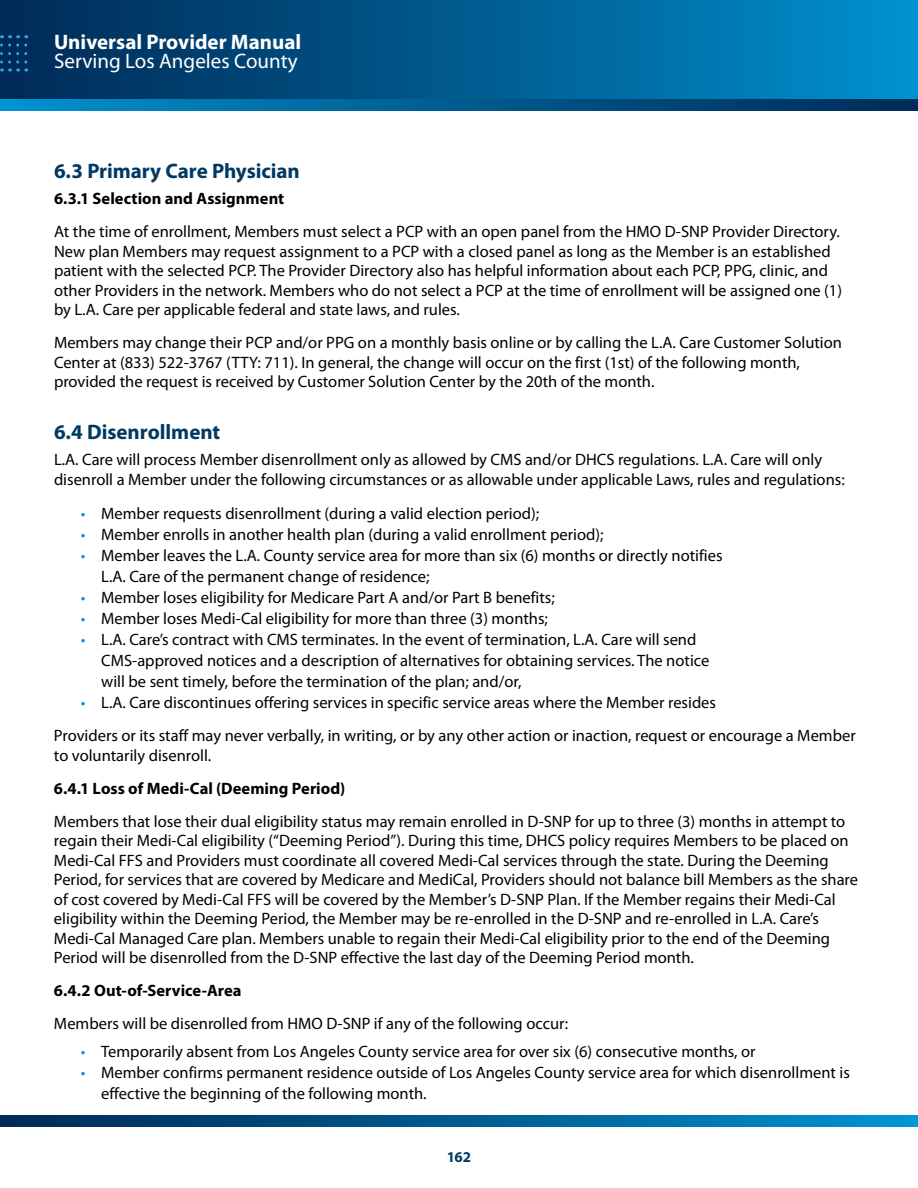
<style>
.page{position:relative;width:918px;height:1188px;background:#fff}
.page>*{position:absolute;margin:0;border:0;box-sizing:border-box;transform-origin:0 0}
.t1{font:700 21px "Myriad Pro";letter-spacing:-.005em;color:#003963}
.t2{font:700 21px "Myriad Pro";color:#fff}
.t3{font:21px "Myriad Pro";color:#fff}
.t4{font:16.5px/19.5px "Myriad Pro";color:#000}
.t5{font:700 15px "Myriad Pro";color:#003963}
.s1{font-weight:700}
.s2{color:#0097d7}
</style>
<div class="page">
<div style="left:0;top:0;width:918px;height:100px;background:linear-gradient(to right,#002954,#008fcc)"></div>
<svg style="left:0;top:1116px;width:918px;height:11px;background:#005c91"></svg>
<svg style="left:0;top:100px;width:918px;height:10px;background:#005c91"></svg>
<svg style="left:0;top:45px;width:27px;height:26px"></svg>
<p class="t2" style="left:54px;top:28px;width:249px">Universal Provider Manual</p>
<p class="t3" style="left:54px;top:48px;width:245px">Serving Los Angeles County</p>
<p class="t1" style="left:54px;top:157px;width:247px">6.3 Primary Care Physician</p>
<p class="t4" style="left:54px;top:182px;width:787px;line-height:33px"><span class="s1">6.3.1 Selection and Assignment<br></span>At the time of enrollment, Members must select a PCP with an open panel from the HMO D-SNP Provider Directory.</p>
<p class="t4" style="left:54px;top:241px;width:790px">New plan Members may request assignment to a PCP with a closed panel as long as the Member is an established patient with the selected PCP. The Provider Directory also has helpful information about each PCP, PPG, clinic, and other Providers in the network. Members who do not select a PCP at the time of enrollment will be assigned one (1) by L.A. Care per applicable federal and state laws, and rules.</p>
<p class="t4" style="left:54px;top:332px;width:790px">Members may change their PCP and/or PPG on a monthly basis online or by calling the L.A. Care Customer Solution<br>Center at (833) 522-3767 (TTY: 711). In general, the change will occur on the first (1st) of the following month, provided the request is received by Customer Solution Center by the 20th of the month.</p>
<p class="t1" style="left:54px;top:418px;width:168px">6.4 Disenrollment</p>
<p class="t4" style="left:54px;top:450px;width:792px">L.A. Care will process Member disenrollment only as allowed by CMS and/or DHCS regulations. L.A. Care will only disenroll a Member under the following circumstances or as allowable under applicable Laws, rules and regulations:</p>
<p class="t4" style="left:81px;top:504px;width:460px"><span class="s2">•</span> Member requests disenrollment (during a valid election period);</p>
<p class="t4" style="left:81px;top:525px;width:524px"><span class="s2">•</span> Member enrolls in another health plan (during a valid enrollment period);</p>
<p class="t4" style="left:101px;top:545px;width:623px;line-height:21px;text-indent:-20px"><span class="s2">•</span> Member leaves the L.A. County service area for more than six (6) months or directly notifies<br>L.A. Care of the permanent change of residence;</p>
<p class="t4" style="left:81px;top:588px;width:475px"><span class="s2">•</span> Member loses eligibility for Medicare Part A and/or Part B benefits;</p>
<p class="t4" style="left:81px;top:609px;width:469px"><span class="s2">•</span> Member loses Medi-Cal eligibility for more than three (3) months;</p>
<p class="t4" style="left:101px;top:629px;width:610px;line-height:21px;text-indent:-20px"><span class="s2">•</span> L.A. Care’s contract with CMS terminates. In the event of termination, L.A. Care will send<br>CMS-approved notices and a description of alternatives for obtaining services. The notice will be sent timely, before the termination of the plan; and/or,</p>
<p class="t4" style="left:54px;top:686px;width:803px;line-height:33px;text-indent:27px"><span class="s2">•</span> L.A. Care discontinues offering services in specific service areas where the Member resides<br>Providers or its staff may never verbally, in writing, or by any other action or inaction, request or encourage a Member</p>
<p class="t4" style="left:54px;top:739px;width:793px;line-height:33px">to voluntarily disenroll.<br><span class="s1">6.4.1 Loss of Medi-Cal (Deeming Period)<br></span>Members that lose their dual eligibility status may remain enrolled in D-SNP for up to three (3) months in attempt to</p>
<p class="t4" style="left:54px;top:831px;width:806px">regain their Medi-Cal eligibility (“Deeming Period”). During this time, DHCS policy requires Members to be placed on Medi-Cal FFS and Providers must coordinate all covered Medi-Cal services through the state. During the Deeming Period, for services that are covered by Medicare and MediCal, Providers should not balance bill Members as the share of cost covered by Medi-Cal FFS will be covered by the Member’s D-SNP Plan. If the Member regains their Medi-Cal eligibility within the Deeming Period, the Member may be re-enrolled in the D-SNP and re-enrolled in L.A. Care’s Medi-Cal Managed Care plan. Members unable to regain their Medi-Cal eligibility prior to the end of the Deeming Period will be disenrolled from the D-SNP effective the last day of the Deeming Period month.</p>
<p class="t4" style="left:54px;top:974px;width:516px;line-height:33px"><span class="s1">6.4.2 Out-of-Service-Area<br></span>Members will be disenrolled from HMO D-SNP if any of the following occur:</p>
<p class="t4" style="left:81px;top:1042px;width:676px"><span class="s2">•</span> Temporarily absent from Los Angeles County service area for over six (6) consecutive months, or</p>
<p class="t4" style="left:101px;top:1062px;width:750px;line-height:21px;text-indent:-20px"><span class="s2">•</span> Member confirms permanent residence outside of Los Angeles County service area for which disenrollment is effective the beginning of the following month.</p>
<p class="t5" style="left:447px;top:1147px;width:26px">162</p>
</div>
